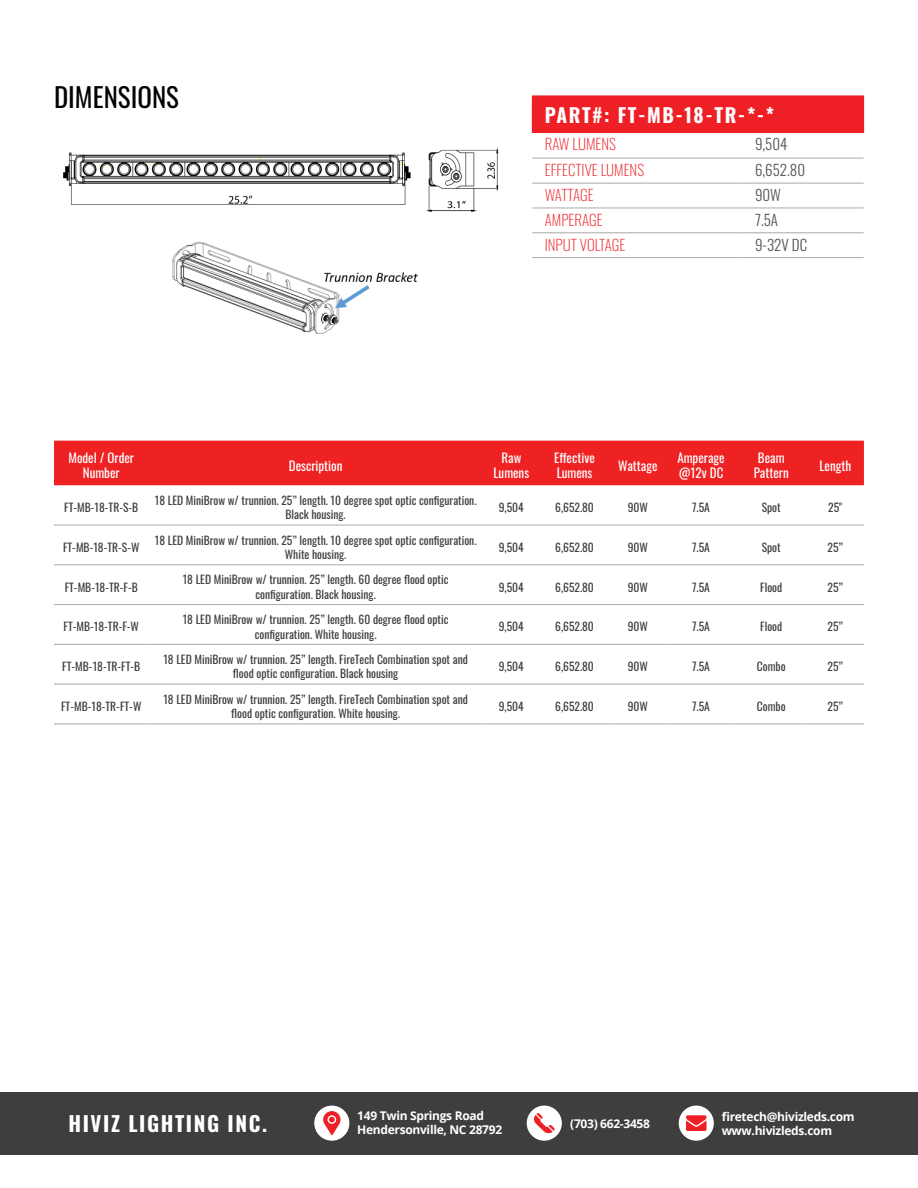
<style>
.page{position:relative;width:918px;height:1188px;background:#fff}
.page>*{position:absolute;margin:0;border:0;box-sizing:border-box;transform-origin:0 0}
.t1{font:27px "Oswald";color:#040503}
.t2{font:700 20.85px "Oswald";letter-spacing:.075em;color:#fff}
.Chart_Top_Row{font:700 19.5px "Oswald";letter-spacing:.08em;color:#fff}
.Chart_Text{font:200 15px "Oswald";color:#ee2026}
.Chart_Text-2{font:300 15px "Oswald";color:#535355}
.t3{font:13.05px/15.6px "Oswald";color:#fff;text-align:center}
.Chart_Text-3{font:700 12px "Open Sans";letter-spacing:-.025em;color:#fff}
.t4{font:11.55px/14.4px "Oswald";color:#3e3e3e;text-align:center}
</style>
<div class="page">
<div style="left:0;top:1092px;width:918px;height:62px;background:#3e3e3e"></div>
<div style="left:314px;top:1106px;width:35px;height:35px;background:#fff;border-radius:50%"></div>
<svg style="left:323px;top:1111px;width:18px;height:24px"></svg>
<div style="left:527px;top:1106px;width:35px;height:35px;background:#fff;border-radius:50%"></div>
<svg style="left:534px;top:1113px;width:21px;height:21px"></svg>
<div style="left:679px;top:1106px;width:35px;height:35px;background:#fff;border-radius:50%"></div>
<svg style="left:686px;top:1115px;width:21px;height:16px"></svg>
<div style="left:54px;top:441px;width:810px;height:44px;background:#ee2123"></div>
<hr style="left:54px;top:525px;width:95px;height:1px;background:#a8a9ad">
<hr style="left:149px;top:525px;width:334px;height:1px;background:#a8a9ad">
<hr style="left:483px;top:525px;width:57px;height:1px;background:#a8a9ad">
<hr style="left:540px;top:525px;width:69px;height:1px;background:#a8a9ad">
<hr style="left:609px;top:525px;width:57px;height:1px;background:#a8a9ad">
<hr style="left:666px;top:525px;width:70px;height:1px;background:#a8a9ad">
<hr style="left:736px;top:525px;width:71px;height:1px;background:#a8a9ad">
<hr style="left:807px;top:525px;width:57px;height:1px;background:#a8a9ad">
<hr style="left:54px;top:564px;width:95px;height:1px;background:#a8a9ad">
<hr style="left:149px;top:564px;width:334px;height:1px;background:#a8a9ad">
<hr style="left:483px;top:564px;width:57px;height:1px;background:#a8a9ad">
<hr style="left:540px;top:564px;width:69px;height:1px;background:#a8a9ad">
<hr style="left:609px;top:564px;width:57px;height:1px;background:#a8a9ad">
<hr style="left:666px;top:564px;width:70px;height:1px;background:#a8a9ad">
<hr style="left:736px;top:564px;width:71px;height:1px;background:#a8a9ad">
<hr style="left:807px;top:564px;width:57px;height:1px;background:#a8a9ad">
<hr style="left:54px;top:604px;width:95px;height:1px;background:#a8a9ad">
<hr style="left:149px;top:604px;width:334px;height:1px;background:#a8a9ad">
<hr style="left:483px;top:604px;width:57px;height:1px;background:#a8a9ad">
<hr style="left:540px;top:604px;width:69px;height:1px;background:#a8a9ad">
<hr style="left:609px;top:604px;width:57px;height:1px;background:#a8a9ad">
<hr style="left:666px;top:604px;width:70px;height:1px;background:#a8a9ad">
<hr style="left:736px;top:604px;width:71px;height:1px;background:#a8a9ad">
<hr style="left:807px;top:604px;width:57px;height:1px;background:#a8a9ad">
<hr style="left:54px;top:644px;width:95px;height:1px;background:#a8a9ad">
<hr style="left:149px;top:644px;width:334px;height:1px;background:#a8a9ad">
<hr style="left:483px;top:644px;width:57px;height:1px;background:#a8a9ad">
<hr style="left:540px;top:644px;width:69px;height:1px;background:#a8a9ad">
<hr style="left:609px;top:644px;width:57px;height:1px;background:#a8a9ad">
<hr style="left:666px;top:644px;width:70px;height:1px;background:#a8a9ad">
<hr style="left:736px;top:644px;width:71px;height:1px;background:#a8a9ad">
<hr style="left:807px;top:644px;width:57px;height:1px;background:#a8a9ad">
<hr style="left:54px;top:684px;width:95px;height:1px;background:#a8a9ad">
<hr style="left:149px;top:684px;width:334px;height:1px;background:#a8a9ad">
<hr style="left:483px;top:684px;width:57px;height:1px;background:#a8a9ad">
<hr style="left:540px;top:684px;width:69px;height:1px;background:#a8a9ad">
<hr style="left:609px;top:684px;width:57px;height:1px;background:#a8a9ad">
<hr style="left:666px;top:684px;width:70px;height:1px;background:#a8a9ad">
<hr style="left:736px;top:684px;width:71px;height:1px;background:#a8a9ad">
<hr style="left:807px;top:684px;width:57px;height:1px;background:#a8a9ad">
<hr style="left:54px;top:724px;width:95px;height:1px;background:#a8a9ad">
<hr style="left:149px;top:724px;width:334px;height:1px;background:#a8a9ad">
<hr style="left:483px;top:724px;width:57px;height:1px;background:#a8a9ad">
<hr style="left:540px;top:724px;width:69px;height:1px;background:#a8a9ad">
<hr style="left:609px;top:724px;width:57px;height:1px;background:#a8a9ad">
<hr style="left:666px;top:724px;width:70px;height:1px;background:#a8a9ad">
<hr style="left:736px;top:724px;width:71px;height:1px;background:#a8a9ad">
<hr style="left:807px;top:724px;width:57px;height:1px;background:#a8a9ad">
<img style="left:172px;top:241px;width:246px;height:93px">
<div style="left:532px;top:96px;width:332px;height:37px;background:#ee2026"></div>
<hr style="left:532px;top:158px;width:211px;height:1px;background:#a8a9ad">
<hr style="left:743px;top:158px;width:121px;height:1px;background:#a8a9ad">
<hr style="left:532px;top:183px;width:211px;height:1px;background:#a8a9ad">
<hr style="left:743px;top:183px;width:121px;height:1px;background:#a8a9ad">
<hr style="left:532px;top:208px;width:211px;height:1px;background:#a8a9ad">
<hr style="left:743px;top:208px;width:121px;height:1px;background:#a8a9ad">
<hr style="left:532px;top:233px;width:211px;height:1px;background:#a8a9ad">
<hr style="left:743px;top:233px;width:121px;height:1px;background:#a8a9ad">
<hr style="left:532px;top:257px;width:211px;height:1px;background:#a8a9ad">
<hr style="left:743px;top:257px;width:121px;height:1px;background:#a8a9ad">
<img style="left:63px;top:152px;width:348px;height:53px">
<img style="left:426px;top:147px;width:73px;height:65px">
<p class="t1" style="left:54px;top:73px;width:127px">DIMENSIONS</p>
<p class="Chart_Top_Row" style="left:545px;top:105px;width:231px">PART#: FT-MB-18-TR-*-*</p>
<p class="Chart_Text" style="left:545px;top:131px;width:73px">RAW LUMENS</p>
<p class="Chart_Text-2" style="left:755px;top:131px;width:34px">9,504</p>
<p class="Chart_Text" style="left:545px;top:157px;width:101px">EFFECTIVE LUMENS</p>
<p class="Chart_Text-2" style="left:755px;top:157px;width:52px">6,652.80</p>
<p class="Chart_Text" style="left:545px;top:182px;width:50px">WATTAGE</p>
<p class="Chart_Text-2" style="left:755px;top:182px;width:27px">90W</p>
<p class="Chart_Text" style="left:545px;top:207px;width:59px">AMPERAGE</p>
<p class="Chart_Text-2" style="left:755px;top:207px;width:25px">7.5A</p>
<p class="Chart_Text" style="left:545px;top:231px;width:82px">INPUT VOLTAGE</p>
<p class="Chart_Text-2" style="left:755px;top:231px;width:54px">9-32V DC</p>
<p class="t3" style="left:68px;top:449px;width:67px">Model / Order<br>Number</p>
<p class="t3" style="left:289px;top:456px;width:55px">Description</p>
<p class="t3" style="left:493px;top:449px;width:37px">Raw<br>Lumens</p>
<p class="t3" style="left:554px;top:449px;width:42px;text-align:left">Effective<br>Lumens</p>
<p class="t3" style="left:618px;top:456px;width:41px">Wattage</p>
<p class="t3" style="left:677px;top:449px;width:49px;text-align:left">Amperage @12v DC</p>
<p class="t3" style="left:754px;top:449px;width:37px">Beam<br>Pattern</p>
<p class="t3" style="left:819px;top:456px;width:33px">Length</p>
<p class="t4" style="left:64px;top:499px;width:76px">FT-MB-18-TR-S-B</p>
<p class="t4" style="left:155px;top:492px;width:323px">18 LED MiniBrow w/ trunnion. 25” length. 10 degree spot optic configuration.<br>Black housing.</p>
<p class="t4" style="left:499px;top:499px;width:27px">9,504</p>
<p class="t4" style="left:555px;top:499px;width:40px">6,652.80</p>
<p class="t4" style="left:628px;top:499px;width:22px">90W</p>
<p class="t4" style="left:692px;top:499px;width:19px">7.5A</p>
<p class="t4" style="left:762px;top:499px;width:21px">Spot</p>
<p class="t4" style="left:828px;top:499px;width:16px">25"</p>
<p class="t4" style="left:63px;top:539px;width:78px">FT-MB-18-TR-S-W</p>
<p class="t4" style="left:155px;top:532px;width:323px">18 LED MiniBrow w/ trunnion. 25” length. 10 degree spot optic configuration.<br>White housing.</p>
<p class="t4" style="left:499px;top:539px;width:27px">9,504</p>
<p class="t4" style="left:555px;top:539px;width:40px">6,652.80</p>
<p class="t4" style="left:628px;top:539px;width:22px">90W</p>
<p class="t4" style="left:692px;top:539px;width:19px">7.5A</p>
<p class="t4" style="left:762px;top:539px;width:21px">Spot</p>
<p class="t4" style="left:828px;top:539px;width:17px">25”</p>
<p class="t4" style="left:65px;top:579px;width:75px">FT-MB-18-TR-F-B</p>
<p class="t4" style="left:183px;top:571px;width:267px">18 LED MiniBrow w/ trunnion. 25” length. 60 degree flood optic configuration. Black housing.</p>
<p class="t4" style="left:499px;top:579px;width:27px">9,504</p>
<p class="t4" style="left:555px;top:579px;width:40px">6,652.80</p>
<p class="t4" style="left:628px;top:579px;width:22px">90W</p>
<p class="t4" style="left:692px;top:579px;width:19px">7.5A</p>
<p class="t4" style="left:760px;top:579px;width:24px">Flood</p>
<p class="t4" style="left:828px;top:579px;width:17px">25”</p>
<p class="t4" style="left:64px;top:618px;width:77px">FT-MB-18-TR-F-W</p>
<p class="t4" style="left:183px;top:611px;width:267px">18 LED MiniBrow w/ trunnion. 25” length. 60 degree flood optic configuration. White housing.</p>
<p class="t4" style="left:499px;top:618px;width:27px">9,504</p>
<p class="t4" style="left:555px;top:618px;width:40px">6,652.80</p>
<p class="t4" style="left:628px;top:618px;width:22px">90W</p>
<p class="t4" style="left:692px;top:618px;width:19px">7.5A</p>
<p class="t4" style="left:760px;top:618px;width:24px">Flood</p>
<p class="t4" style="left:828px;top:618px;width:17px">25”</p>
<p class="t4" style="left:62px;top:658px;width:79px">FT-MB-18-TR-FT-B</p>
<p class="t4" style="left:163px;top:651px;width:306px">18 LED MiniBrow w/ trunnion. 25” length. FireTech Combination spot and flood optic configuration. Black housing</p>
<p class="t4" style="left:499px;top:658px;width:27px">9,504</p>
<p class="t4" style="left:555px;top:658px;width:40px">6,652.80</p>
<p class="t4" style="left:628px;top:658px;width:22px">90W</p>
<p class="t4" style="left:692px;top:658px;width:19px">7.5A</p>
<p class="t4" style="left:757px;top:658px;width:30px">Combo</p>
<p class="t4" style="left:828px;top:658px;width:17px">25”</p>
<p class="t4" style="left:61px;top:698px;width:82px">FT-MB-18-TR-FT-W</p>
<p class="t4" style="left:163px;top:691px;width:306px">18 LED MiniBrow w/ trunnion. 25” length. FireTech Combination spot and flood optic configuration. White housing.</p>
<p class="t4" style="left:499px;top:698px;width:27px">9,504</p>
<p class="t4" style="left:555px;top:698px;width:40px">6,652.80</p>
<p class="t4" style="left:628px;top:698px;width:22px">90W</p>
<p class="t4" style="left:692px;top:698px;width:19px">7.5A</p>
<p class="t4" style="left:757px;top:698px;width:30px">Combo</p>
<p class="t4" style="left:828px;top:698px;width:17px">25”</p>
<p class="t2" style="left:69px;top:1112px;width:200px">HIVIZ LIGHTING INC.</p>
<p class="Chart_Text-3" style="left:357px;top:1107px;width:128px">149 Twin Springs Road</p>
<p class="Chart_Text-3" style="left:357px;top:1121px;width:146px">Hendersonville, NC 28792</p>
<p class="Chart_Text-3" style="left:570px;top:1115px;width:81px">(703) 662-3458</p>
<p class="Chart_Text-3" style="left:722px;top:1108px;width:134px">firetech@hivizleds.com</p>
<p class="Chart_Text-3" style="left:722px;top:1122px;width:112px">www.hivizleds.com</p>
</div>
